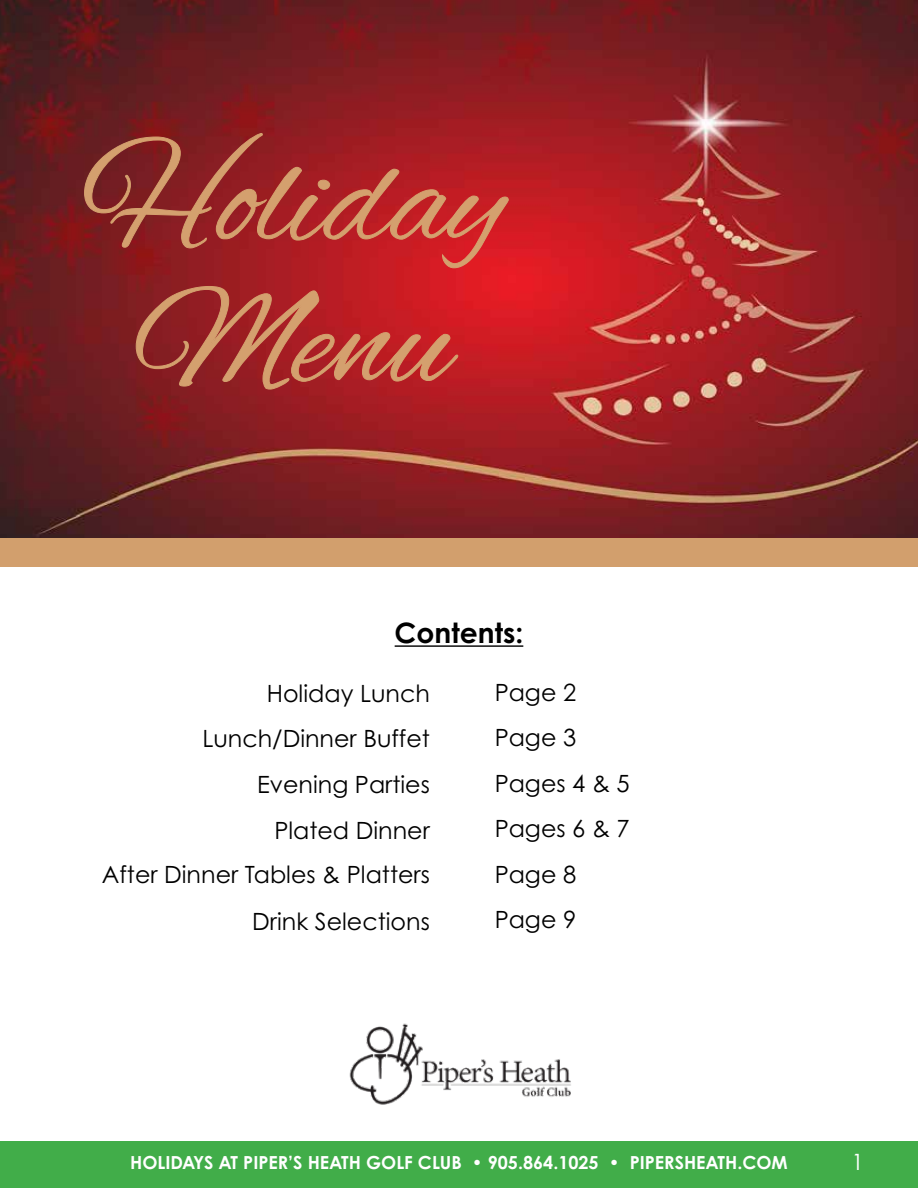
<style>
.page{position:relative;width:918px;height:1188px;background:#fff}
.page>*{position:absolute;margin:0;border:0;box-sizing:border-box;transform-origin:0 0}
.t1{font:142.95px/141px "Alex Brush";color:#d4a06e;text-align:center}
.t2{font:700 28.05px "Century Gothic Pro";color:#000}
.t3{font:23.85px/45.5px "Century Gothic Pro";color:#000}
.t4{font:22.5px "Century Gothic Pro";color:#fff}
.t5{font:700 18px "Century Gothic Pro";color:#fff}
</style>
<div class="page">
<div style="left:0;top:1142px;width:918px;height:46px;background:#41ad49"></div>
<svg style="left:0;top:0;width:918px;height:538px;background:#872125"></svg>
<svg style="left:84px;top:133px;width:425px;height:136px;background:#a32326"></svg>
<svg style="left:135px;top:286px;width:324px;height:104px;background:#aa2628"></svg>
<div style="left:0;top:538px;width:918px;height:29px;background:#d29f6d"></div>
<hr style="left:395px;top:645px;width:128px;height:2px;background:#000">
<img style="left:349px;top:1023px;width:222px;height:82px">
<h1 class="t1" style="left:82px;top:139px;width:423px">Holiday<br>Menu</h1>
<p class="t2" style="left:395px;top:616px;width:130px">Contents:</p>
<p class="t3" style="left:102px;top:670px;width:330px;text-align:right">Holiday Lunch<br>Lunch/Dinner Buffet<br>Evening Parties<br>Plated Dinner<br>After Dinner Tables &amp; Platters<br>Drink Selections</p>
<p class="t3" style="left:495px;top:669px;width:137px">Page 2<br>Page 3<br>Pages 4 &amp; 5<br>Pages 6 &amp; 7<br>Page 8<br>Page 9</p>
<p class="t5" style="left:130px;top:1151px;width:659px">HOLIDAYS AT PIPER’S HEATH GOLF CLUB • 905.864.1025 • PIPERSHEATH.COM</p>
<p class="t4" style="left:852px;top:1148px;width:14px">1</p>
</div>
